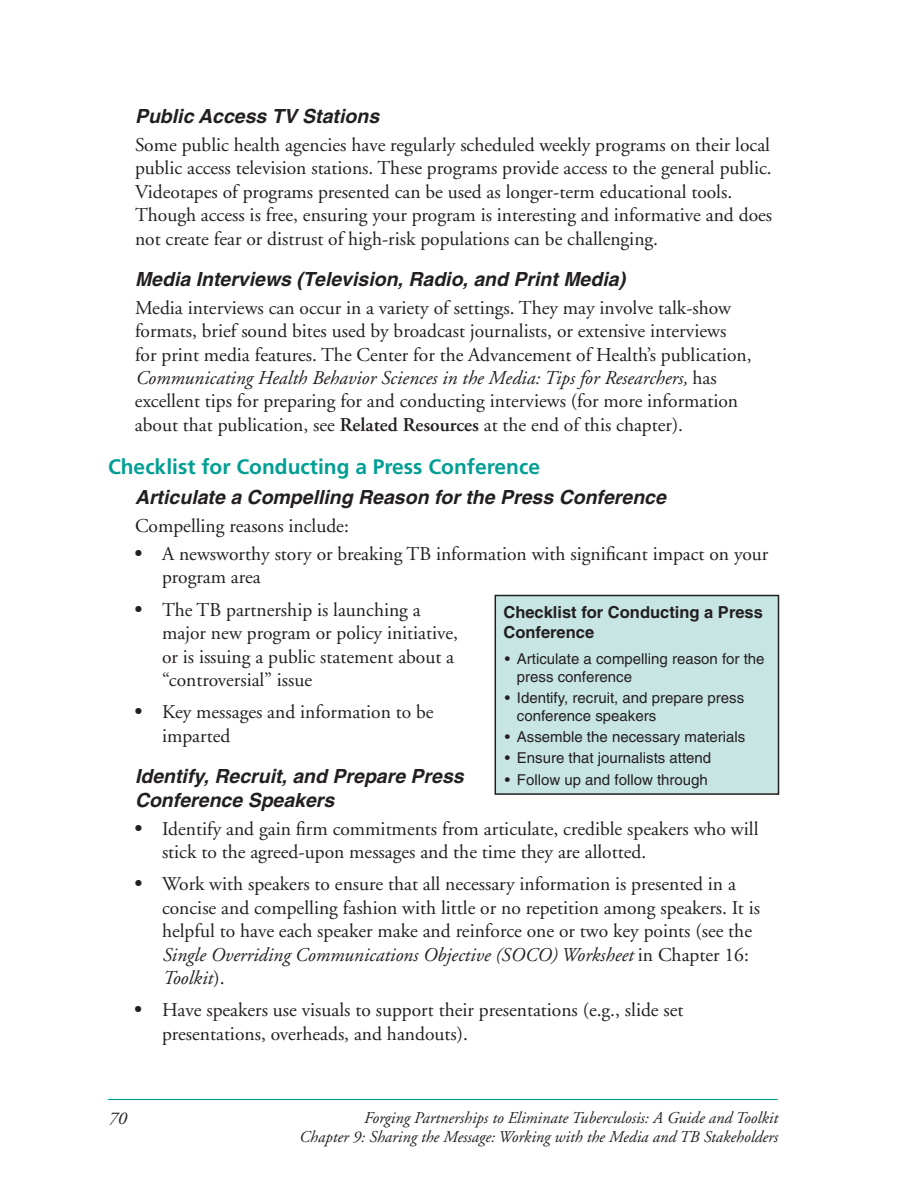
<style>
.page{position:relative;width:918px;height:1188px;background:#fff}
.page>*{position:absolute;margin:0;border:0;box-sizing:border-box;transform-origin:0 0}
.t1{font:700 21px "Frutiger";color:#009f94}
.t2{font:19.5px/23.4px "Adobe Garamond";color:#231f20}
.t3{font:italic 700 19.5px/23.4px "Helvetica";color:#231f20}
.t4{font:italic 18px "Adobe Garamond";color:#231f20}
.t5{font:italic 16.5px/19.8px "Adobe Garamond";color:#231f20;text-align:right}
.t6{font:700 16.5px/19.8px "Helvetica";color:#231f20}
.t7{font:15px/18px "Helvetica";color:#231f20}
.s1{font-style:italic}
.s2{font-weight:600}
.s3{font-family:"Helvetica"}
</style>
<div class="page">
<hr style="left:108px;top:1099px;width:670px;height:1px;background:#009f94">
<div style="left:495px;top:596px;width:283px;height:198px;background:#c7e5e3"></div>
<div style="left:495px;top:595px;width:284px;height:200px;border:2px solid #231f20"></div>
<p class="t3" style="left:135px;top:104px;width:246px">Public Access TV Stations</p>
<p class="t2" style="left:135px;top:134px;width:639px">Some public health agencies have regularly scheduled weekly programs on their local public access television stations. These programs provide access to the general public.<br>Videotapes of programs presented can be used as longer-term educational tools.<br>Though access is free, ensuring your program is interesting and informative and does not create fear or distrust of high-risk populations can be challenging.</p>
<p class="t3" style="left:135px;top:267px;width:492px">Media Interviews (Television, Radio, and Print Media)</p>
<p class="t2" style="left:135px;top:296px;width:618px">Media interviews can occur in a variety of settings. They may involve talk-show formats, brief sound bites used by broadcast journalists, or extensive interviews for print media features. The Center for the Advancement of Health’s publication, <span class="s1">Communicating Health Behavior Sciences in the Media: Tips for Researchers,</span> has excellent tips for preparing for and conducting interviews (for more information about that publication, see <span class="s2">Related Resources</span> at the end of this chapter).</p>
<p class="t1" style="left:108px;top:454px;width:434px">Checklist for Conducting a Press Conference</p>
<p class="t3" style="left:135px;top:485px;width:532px">Articulate a Compelling Reason for the Press Conference</p>
<p class="t2" style="left:135px;top:515px;width:215px">Compelling reasons include:</p>
<p class="t2" style="left:162px;top:543px;width:608px;text-indent:-27px"><span class="s3">•</span> A newsworthy story or breaking TB information with significant impact on your program area</p>
<p class="t2" style="left:162px;top:598px;width:298px;text-indent:-27px"><span class="s3">•</span> The TB partnership is launching a major new program or policy initiative, or is issuing a public statement about a “controversial” issue</p>
<p class="t2" style="left:162px;top:701px;width:273px;text-indent:-27px"><span class="s3">•</span> Key messages and information to be imparted</p>
<p class="t3" style="left:135px;top:764px;width:330px">Identify, Recruit, and Prepare Press<br>Conference Speakers</p>
<p class="t2" style="left:162px;top:817px;width:598px;text-indent:-27px"><span class="s3">•</span> Identify and gain firm commitments from articulate, credible speakers who will stick to the agreed-upon messages and the time they are allotted.</p>
<p class="t2" style="left:162px;top:873px;width:600px;text-indent:-27px"><span class="s3">•</span> Work with speakers to ensure that all necessary information is presented in a concise and compelling fashion with little or no repetition among speakers. It is helpful to have each speaker make and reinforce one or two key points (see the <span class="s1">Single Overriding Communications Objective (SOCO) Worksheet</span> in Chapter 16:<br><span class="s1">Toolkit</span>).</p>
<p class="t2" style="left:162px;top:999px;width:523px;text-indent:-27px"><span class="s3">•</span> Have speakers use visuals to support their presentations (e.g., slide set presentations, overheads, and handouts).</p>
<p class="t6" style="left:503px;top:602px;width:261px">Checklist for Conducting a Press<br>Conference</p>
<p class="t7" style="left:517px;top:649px;width:249px;text-indent:-12px">• Articulate a compelling reason for the press conference</p>
<p class="t7" style="left:517px;top:689px;width:229px;text-indent:-12px">• Identify, recruit, and prepare press conference speakers</p>
<p class="t7" style="left:505px;top:728px;width:242px">• Assemble the necessary materials</p>
<p class="t7" style="left:505px;top:749px;width:208px">• Ensure that journalists attend</p>
<p class="t7" style="left:505px;top:770px;width:204px">• Follow up and follow through</p>
<p class="t4" style="left:108px;top:1108px;width:19px">70</p>
<p class="t5" style="left:299px;top:1108px;width:480px">Forging Partnerships to Eliminate Tuberculosis: A Guide and Toolkit<br>Chapter 9: Sharing the Message: Working with the Media and TB Stakeholders</p>
</div>
